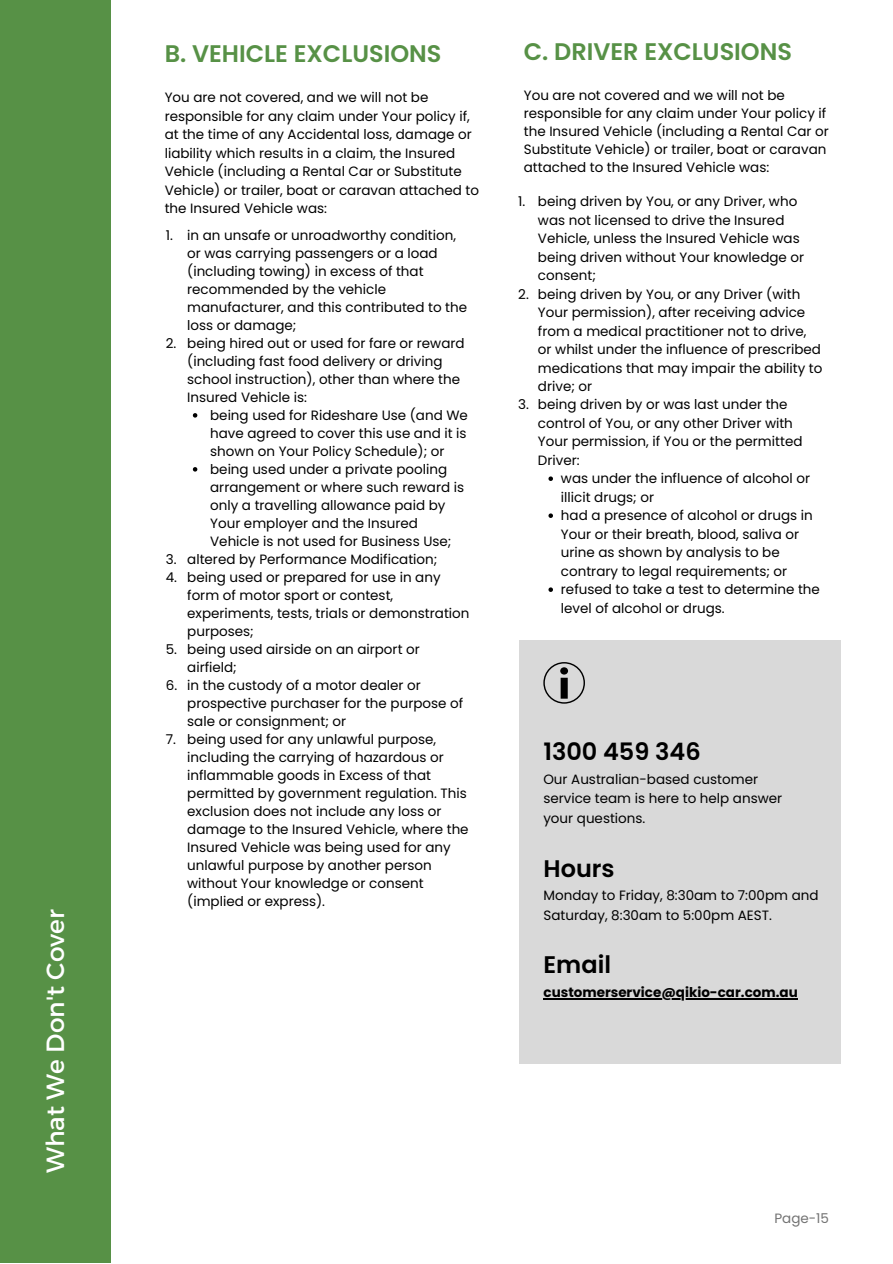
<style>
.page{position:relative;width:893px;height:1264px;background:#fff}
.page>*{position:absolute;margin:0;border:0;box-sizing:border-box;transform-origin:0 0}
.t1{font:24.9px "Montserrat";color:#fff}
.t2{font:600 24px "Poppins";color:#579146}
.t3{font:600 24px "Poppins";color:#000}
.t4{font:13.5px/18px "Poppins";color:#000}
.t5{font:700 13.5px "Poppins";color:#000}
.t6{font:13.5px "Poppins";color:#737373}
</style>
<div class="page">
<div style="left:0;top:0;width:110px;height:1262px;background:#579146"></div>
<div style="left:519px;top:640px;width:321px;height:423px;background:#d9d9d9"></div>
<div style="left:543px;top:662px;width:42px;height:41px;border:1px solid #000;border-radius:50%"></div>
<svg style="left:560px;top:667px;width:8px;height:31px"></svg>
<svg style="left:548px;top:476px;width:5px;height:5px"></svg>
<svg style="left:548px;top:513px;width:5px;height:5px"></svg>
<svg style="left:548px;top:587px;width:5px;height:5px"></svg>
<svg style="left:193px;top:413px;width:4px;height:4px"></svg>
<svg style="left:193px;top:467px;width:4px;height:4px"></svg>
<hr style="left:543px;top:998px;width:254px;height:1px;background:#000">
<p class="t1" style="left:39px;top:1173px;width:265px;rotate:-90deg">What We Don't Cover</p>
<p class="t2" style="left:165px;top:36px;width:278px">B. VEHICLE EXCLUSIONS</p>
<p class="t4" style="left:165px;top:88px;width:316px;line-height:18.5px">You are not covered, and we will not be responsible for any claim under Your policy if, at the time of any Accidental loss, damage or liability which results in a claim, the Insured Vehicle (including a Rental Car or Substitute Vehicle) or trailer, boat or caravan attached to the Insured Vehicle was:</p>
<p class="t4" style="left:166px;top:226px;width:9px">1.</p>
<p class="t4" style="left:166px;top:334px;width:12px">2.</p>
<p class="t4" style="left:166px;top:550px;width:12px">3.</p>
<p class="t4" style="left:166px;top:568px;width:13px">4.</p>
<p class="t4" style="left:166px;top:640px;width:13px">5.</p>
<p class="t4" style="left:166px;top:676px;width:13px">6.</p>
<p class="t4" style="left:166px;top:730px;width:12px">7.</p>
<p class="t4" style="left:187px;top:226px;width:281px">in an unsafe or unroadworthy condition, or was carrying passengers or a load (including towing) in excess of that recommended by the vehicle manufacturer, and this contributed to the loss or damage;</p>
<p class="t4" style="left:187px;top:334px;width:279px">being hired out or used for fare or reward (including fast food delivery or driving school instruction), other than where the Insured Vehicle is:</p>
<p class="t4" style="left:210px;top:406px;width:259px;text-align:justify">being used for Rideshare Use (and We have agreed to cover this use and it is shown on Your Policy Schedule); or</p>
<p class="t4" style="left:210px;top:460px;width:255px">being used under a private pooling arrangement or where such reward is only a travelling allowance paid by Your employer and the Insured Vehicle is not used for Business Use;</p>
<p class="t4" style="left:187px;top:550px;width:252px">altered by Performance Modification;</p>
<p class="t4" style="left:187px;top:568px;width:284px">being used or prepared for use in any form of motor sport or contest, experiments, tests, trials or demonstration purposes;</p>
<p class="t4" style="left:187px;top:640px;width:234px">being used airside on an airport or airfield;</p>
<p class="t4" style="left:187px;top:676px;width:277px">in the custody of a motor dealer or prospective purchaser for the purpose of sale or consignment; or</p>
<p class="t4" style="left:187px;top:730px;width:283px">being used for any unlawful purpose, including the carrying of hazardous or inflammable goods in Excess of that permitted by government regulation. This exclusion does not include any loss or damage to the Insured Vehicle, where the Insured Vehicle was being used for any unlawful purpose by another person without Your knowledge or consent (implied or express).</p>
<p class="t2" style="left:523px;top:35px;width:270px">C. DRIVER EXCLUSIONS</p>
<p class="t4" style="left:523px;top:86px;width:306px">You are not covered and we will not be responsible for any claim under Your policy if the Insured Vehicle (including a Rental Car or Substitute Vehicle) or trailer, boat or caravan attached to the Insured Vehicle was:</p>
<p class="t4" style="left:518px;top:192px;width:9px">1.</p>
<p class="t4" style="left:518px;top:285px;width:12px">2.</p>
<p class="t4" style="left:518px;top:396px;width:12px">3.</p>
<p class="t4" style="left:538px;top:192px;width:268px;line-height:18.5px">being driven by You, or any Driver, who was not licensed to drive the Insured<br>Vehicle, unless the Insured Vehicle was being driven without Your knowledge or consent;</p>
<p class="t4" style="left:538px;top:284px;width:286px;line-height:18.5px">being driven by You, or any Driver (with Your permission), after receiving advice from a medical practitioner not to drive, or whilst under the influence of prescribed medications that may impair the ability to drive; or</p>
<p class="t4" style="left:538px;top:395px;width:266px;line-height:18.5px">being driven by or was last under the control of You, or any other Driver with<br>Your permission, if You or the permitted<br>Driver:</p>
<p class="t4" style="left:561px;top:469px;width:250px;line-height:18.5px">was under the influence of alcohol or illicit drugs; or</p>
<p class="t4" style="left:561px;top:506px;width:253px;line-height:18.5px">had a presence of alcohol or drugs in Your or their breath, blood, saliva or urine as shown by analysis to be contrary to legal requirements; or</p>
<p class="t4" style="left:561px;top:580px;width:260px;line-height:18.5px">refused to take a test to determine the level of alcohol or drugs.</p>
<p class="t3" style="left:543px;top:735px;width:159px">1300 459 346</p>
<p class="t4" style="left:543px;top:769px;width:240px;line-height:19.5px">Our Australian-based customer service team is here to help answer your questions.</p>
<p class="t3" style="left:543px;top:851px;width:73px">Hours</p>
<p class="t4" style="left:543px;top:886px;width:276px">Monday to Friday, 8:30am to 7:00pm and</p>
<p class="t4" style="left:543px;top:905px;width:230px">Saturday, 8:30am to 5:00pm AEST.</p>
<p class="t3" style="left:543px;top:948px;width:69px">Email</p>
<p class="t5" style="left:543px;top:982px;width:256px">customerservice@qikio-car.com.au</p>
<p class="t6" style="left:774px;top:1208px;width:56px">Page-15</p>
</div>
